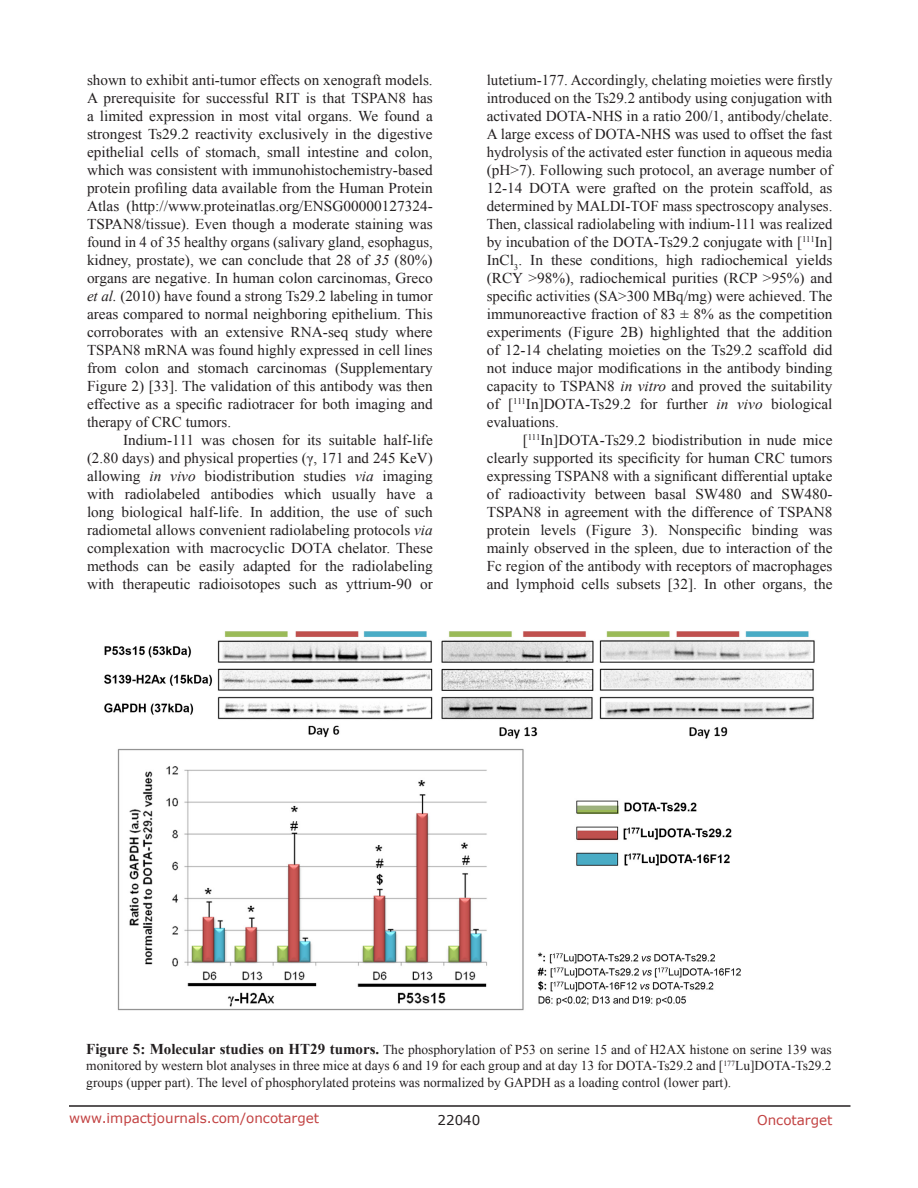
<style>
.page{position:relative;width:918px;height:1188px;background:#fff}
.page>*{position:absolute;margin:0;border:0;box-sizing:border-box;transform-origin:0 0}
.BodyText{font:15px/18px "Times New Roman";color:#231f20;text-align:justify}
.figuretext{font:13.5px/16.2px "Times New Roman";color:#231f20;text-align:justify}
.t1{font:13.5px "Verdana";color:#c24141}
.t2{font:13.5px "Verdana";color:#231f20}
.s1{font-style:italic}
.s2{font-weight:700;font-size:15px}
</style>
<div class="page">
<hr style="left:69px;top:1105px;width:781px;height:2px;background:#231f20">
<img style="left:104px;top:631px;width:711px;height:380px">
<p class="BodyText" style="left:87px;top:71px;width:347px">shown to exhibit anti-tumor effects on xenograft models.<br>A prerequisite for successful RIT is that TSPAN8 has a limited expression in most vital organs. We found a strongest Ts29.2 reactivity exclusively in the digestive epithelial cells of stomach, small intestine and colon, which was consistent with immunohistochemistry-based protein profiling data available from the Human Protein Atlas (http://www.proteinatlas.org/ENSG00000127324- TSPAN8/tissue). Even though a moderate staining was found in 4 of 35 healthy organs (salivary gland, esophagus, kidney, prostate), we can conclude that 28 of <span class="s1">35</span> (80%) organs are negative. In human colon carcinomas, Greco <span class="s1">et al.</span> (2010) have found a strong Ts29.2 labeling in tumor areas compared to normal neighboring epithelium. This corroborates with an extensive RNA-seq study where TSPAN8 mRNA was found highly expressed in cell lines from colon and stomach carcinomas (Supplementary Figure 2) [33]. The validation of this antibody was then effective as a specific radiotracer for both imaging and therapy of CRC tumors.</p>
<p class="BodyText" style="left:87px;top:431px;width:347px;text-indent:36px">Indium-111 was chosen for its suitable half-life (2.80 days) and physical properties (γ, 171 and 245 KeV) allowing <span class="s1">in vivo</span> biodistribution studies <span class="s1">via</span> imaging with radiolabeled antibodies which usually have a long biological half-life. In addition, the use of such radiometal allows convenient radiolabeling protocols <span class="s1">via </span>complexation with macrocyclic DOTA chelator. These methods can be easily adapted for the radiolabeling with therapeutic radioisotopes such as yttrium-90 or</p>
<p class="BodyText" style="left:487px;top:71px;width:347px">lutetium-177. Accordingly, chelating moieties were firstly introduced on the Ts29.2 antibody using conjugation with activated DOTA-NHS in a ratio 200/1, antibody/chelate.<br>A large excess of DOTA-NHS was used to offset the fast hydrolysis of the activated ester function in aqueous media (pH&gt;7). Following such protocol, an average number of 12-14 DOTA were grafted on the protein scaffold, as determined by MALDI-TOF mass spectroscopy analyses.<br>Then, classical radiolabeling with indium-111 was realized by incubation of the DOTA-Ts29.2 conjugate with [<sup>111</sup>In] InCl<sub>3</sub>. In these conditions, high radiochemical yields (RCY &gt;98%), radiochemical purities (RCP &gt;95%) and specific activities (SA&gt;300 MBq/mg) were achieved. The immunoreactive fraction of 83 ± 8% as the competition experiments (Figure 2B) highlighted that the addition of 12-14 chelating moieties on the Ts29.2 scaffold did not induce major modifications in the antibody binding capacity to TSPAN8 <span class="s1">in vitro</span> and proved the suitability of [<sup>111</sup>In]DOTA-Ts29.2 for further <span class="s1">in vivo</span> biological evaluations.</p>
<p class="BodyText" style="left:487px;top:431px;width:347px;text-indent:36px">[<sup>111</sup>In]DOTA-Ts29.2 biodistribution in nude mice clearly supported its specificity for human CRC tumors expressing TSPAN8 with a significant differential uptake of radioactivity between basal SW480 and SW480- TSPAN8 in agreement with the difference of TSPAN8 protein levels (Figure 3). Nonspecific binding was mainly observed in the spleen, due to interaction of the Fc region of the antibody with receptors of macrophages and lymphoid cells subsets [32]. In other organs, the</p>
<p class="figuretext" style="left:86px;top:1041px;width:747px"><span class="s2">Figure 5: Molecular studies on HT29 tumors.</span> The phosphorylation of P53 on serine 15 and of H2AX histone on serine 139 was monitored by western blot analyses in three mice at days 6 and 19 for each group and at day 13 for DOTA-Ts29.2 and [<sup>177</sup>Lu]DOTA-Ts29.2 groups (upper part). The level of phosphorylated proteins was normalized by GAPDH as a loading control (lower part).</p>
<p class="t1" style="left:69px;top:1110px;width:252px">www.impactjournals.com/oncotarget</p>
<p class="t2" style="left:438px;top:1111px;width:44px">22040</p>
<p class="t1" style="left:757px;top:1111px;width:77px">Oncotarget</p>
</div>
